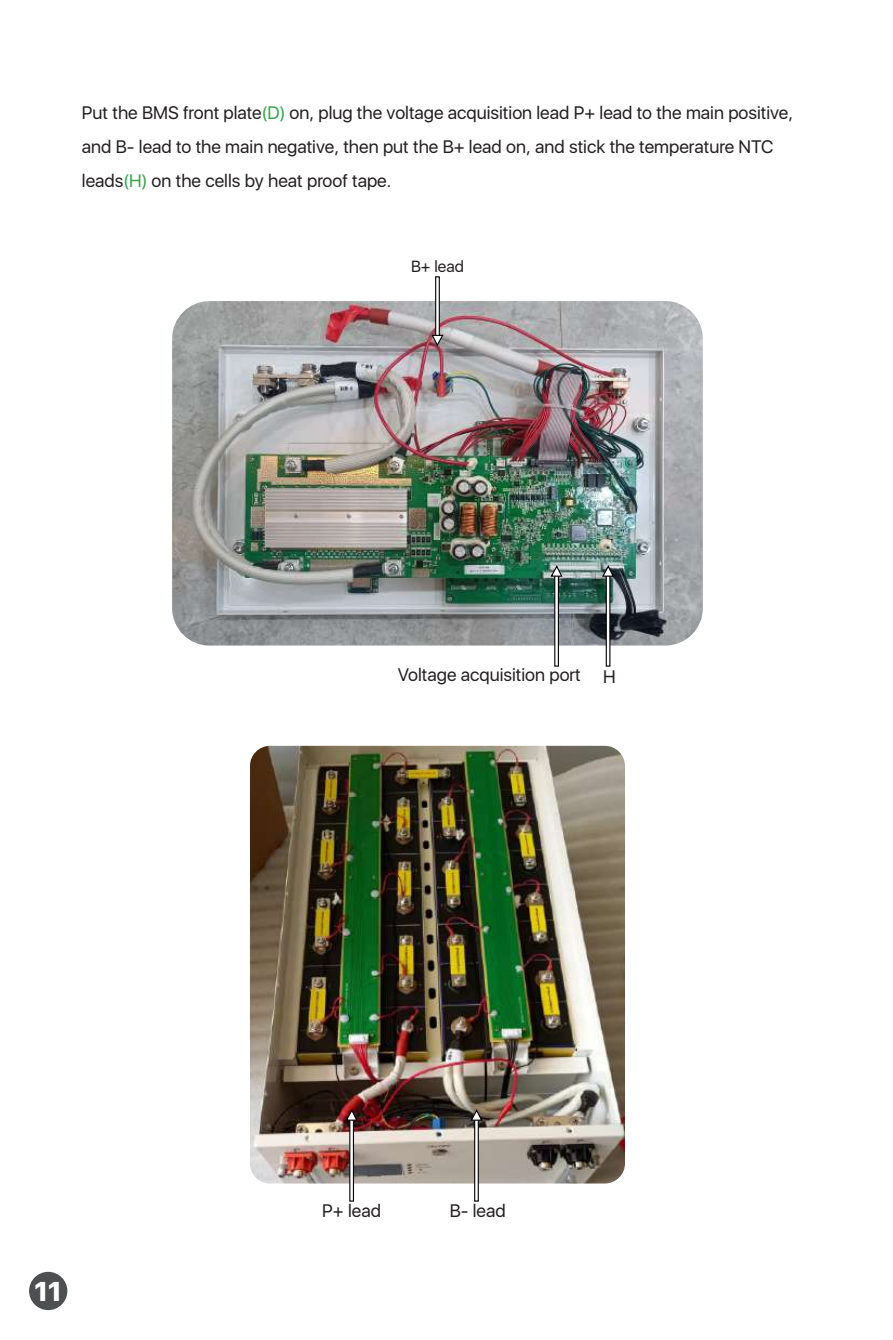
<style>
.page{position:relative;width:893px;height:1340px;background:#fff}
.page>*{position:absolute;margin:0;border:0;box-sizing:border-box;transform-origin:0 0}
.t1{font:800 27px "San Francisco";color:#fff}
.t2{font:18px/33.8px "San Francisco";color:#231f20}
.t3{font:15.97px "San Francisco";color:#231f20}
.s1{color:#34a24b}
</style>
<div class="page">
<img style="left:250px;top:745px;width:375px;height:438px">
<img style="left:172px;top:301px;width:531px;height:344px">
<svg style="left:349px;top:1121px;width:5px;height:80px"></svg>
<svg style="left:345px;top:1108px;width:14px;height:13px"></svg>
<svg style="left:474px;top:1121px;width:5px;height:80px"></svg>
<svg style="left:469px;top:1108px;width:14px;height:13px"></svg>
<svg style="left:606px;top:577px;width:4px;height:89px"></svg>
<svg style="left:601px;top:565px;width:14px;height:12px"></svg>
<svg style="left:554px;top:577px;width:5px;height:89px"></svg>
<svg style="left:550px;top:565px;width:13px;height:12px"></svg>
<svg style="left:435px;top:276px;width:5px;height:58px"></svg>
<svg style="left:431px;top:334px;width:13px;height:12px"></svg>
<div style="left:29px;top:1271px;width:38px;height:39px;background:#4e4f50;border-radius:50%"></div>
<p class="t2" style="left:82px;top:97px;width:713px">Put the BMS front plate<span class="s1">(D)</span> on, plug the voltage acquisition lead P+ lead to the main positive, and B- lead to the main negative, then put the B+ lead on, and stick the temperature NTC leads<span class="s1">(H)</span> on the cells by heat proof tape.</p>
<p class="t3" style="left:411px;top:255px;width:54px">B+ lead</p>
<p class="t2" style="left:398px;top:659px;width:184px">Voltage acquisition port</p>
<p class="t2" style="left:603px;top:660px;width:14px">H</p>
<h1 class="t1" style="left:35px;top:1271px;width:29px">11</h1>
<p class="t2" style="left:322px;top:1194px;width:60px">P+ lead</p>
<p class="t2" style="left:450px;top:1194px;width:58px">B- lead</p>
</div>
